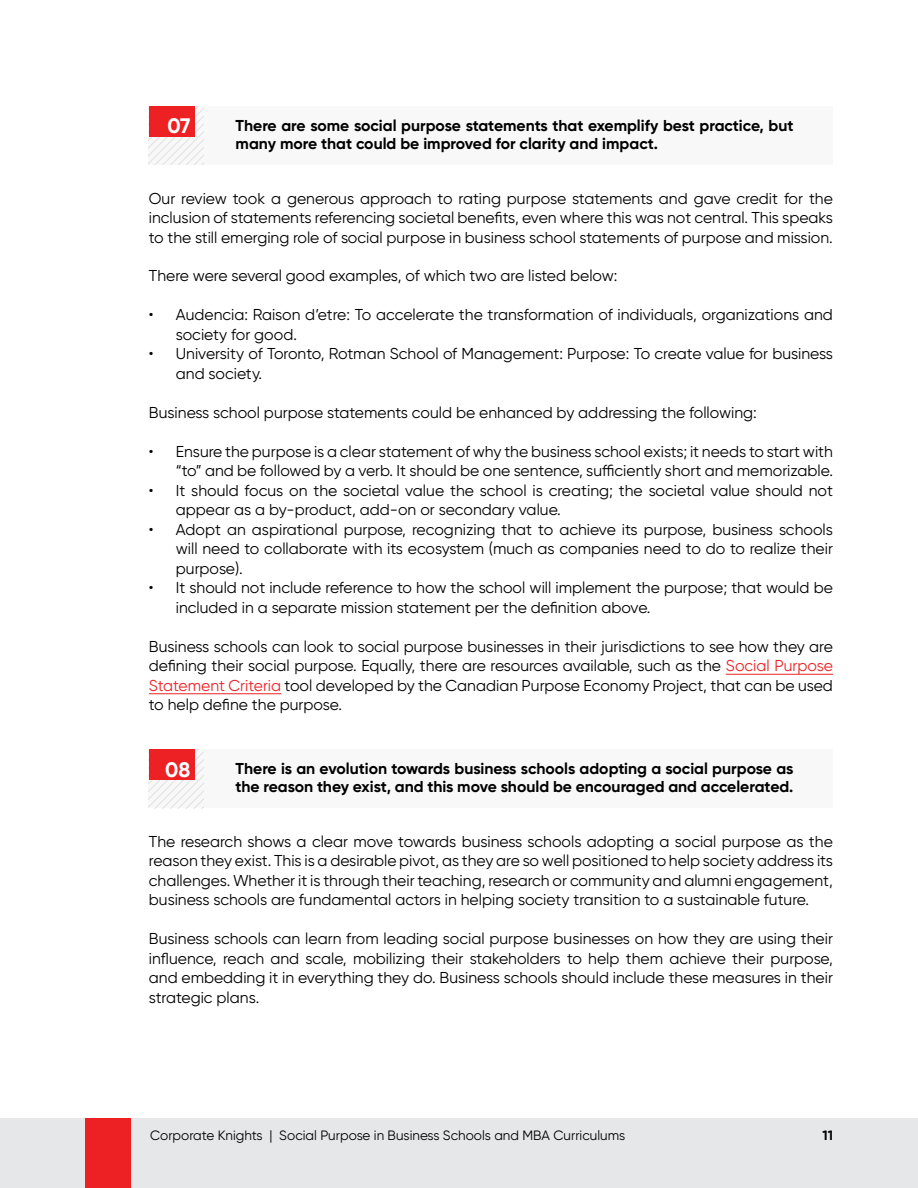
<style>
.page{position:relative;width:918px;height:1188px;background:#fff}
.page>*{position:absolute;margin:0;border:0;box-sizing:border-box;transform-origin:0 0}
.t1{font:700 21px "Gilroy";color:#fff}
.t2{font:15.75px/19.5px "Gilroy";color:#000;text-align:justify}
.t3{font:700 15.75px/18px "Gilroy";color:#000}
.t4{font:13.5px "Gilroy";color:#000}
.t5{font:700 13.5px "Gilroy";color:#000}
.s1{color:#ed2124}
</style>
<div class="page">
<div style="left:0;top:1119px;width:918px;height:69px;background:#e6e7e8"></div>
<div style="left:85px;top:1119px;width:46px;height:69px;background:#ed2124"></div>
<hr style="left:726px;top:674px;width:107px;height:1px;background:#ed2124">
<hr style="left:149px;top:693px;width:132px;height:1px;background:#ed2124">
<div style="left:149px;top:106px;width:684px;height:59px;background:#f8f8f9"></div>
<svg style="left:149px;top:106px;width:55px;height:59px"></svg>
<div style="left:149px;top:106px;width:46px;height:30px;background:#ed2124"></div>
<div style="left:149px;top:750px;width:684px;height:58px;background:#f8f8f9"></div>
<svg style="left:149px;top:750px;width:55px;height:58px"></svg>
<div style="left:149px;top:750px;width:46px;height:30px;background:#ed2124"></div>
<h1 class="t1" style="left:167px;top:113px;width:25px">07</h1>
<p class="t3" style="left:236px;top:116px;width:559px">There are some social purpose statements that exemplify best practice, but many more that could be improved for clarity and impact.</p>
<p class="t2" style="left:149px;top:188px;width:686px">Our review took a generous approach to rating purpose statements and gave credit for the inclusion of statements referencing societal benefits, even where this was not central. This speaks to the still emerging role of social purpose in business school statements of purpose and mission.</p>
<p class="t2" style="left:149px;top:266px;width:470px">There were several good examples, of which two are listed below:</p>
<p class="t2" style="left:176px;top:305px;width:659px;text-indent:-27px">• Audencia: Raison d’etre: To accelerate the transformation of individuals, organizations and society for good.</p>
<p class="t2" style="left:176px;top:344px;width:659px;text-indent:-27px">• University of Toronto, Rotman School of Management: Purpose: To create value for business and society.</p>
<p class="t2" style="left:149px;top:403px;width:610px">Business school purpose statements could be enhanced by addressing the following:</p>
<p class="t2" style="left:149px;top:442px;width:686px;text-align:right">• Ensure the purpose is a clear statement of why the business school exists; it needs to start with “to” and be followed by a verb. It should be one sentence, sufficiently short and memorizable.</p>
<p class="t2" style="left:176px;top:481px;width:659px;text-indent:-27px">• It should focus on the societal value the school is creating; the societal value should not appear as a by-product, add-on or secondary value.</p>
<p class="t2" style="left:176px;top:520px;width:659px;text-indent:-27px">• Adopt an aspirational purpose, recognizing that to achieve its purpose, business schools will need to collaborate with its ecosystem (much as companies need to do to realize their purpose).</p>
<p class="t2" style="left:176px;top:578px;width:659px;text-indent:-27px">• It should not include reference to how the school will implement the purpose; that would be included in a separate mission statement per the definition above.</p>
<p class="t2" style="left:149px;top:637px;width:686px">Business schools can look to social purpose businesses in their jurisdictions to see how they are defining their social purpose. Equally, there are resources available, such as the <span class="s1">Social Purpose Statement Criteria</span> tool developed by the Canadian Purpose Economy Project, that can be used to help define the purpose.</p>
<h1 class="t1" style="left:165px;top:756px;width:27px">08</h1>
<p class="t3" style="left:236px;top:759px;width:559px">There is an evolution towards business schools adopting a social purpose as the reason they exist, and this move should be encouraged and accelerated.</p>
<p class="t2" style="left:149px;top:832px;width:686px">The research shows a clear move towards business schools adopting a social purpose as the reason they exist. This is a desirable pivot, as they are so well positioned to help society address its challenges. Whether it is through their teaching, research or community and alumni engagement, business schools are fundamental actors in helping society transition to a sustainable future.</p>
<p class="t2" style="left:149px;top:929px;width:686px">Business schools can learn from leading social purpose businesses on how they are using their influence, reach and scale, mobilizing their stakeholders to help them achieve their purpose, and embedding it in everything they do. Business schools should include these measures in their strategic plans.</p>
<p class="t4" style="left:150px;top:1127px;width:477px">Corporate Knights | Social Purpose in Business Schools and MBA Curriculums</p>
<p class="t5" style="left:823px;top:1127px;width:12px">11</p>
</div>
